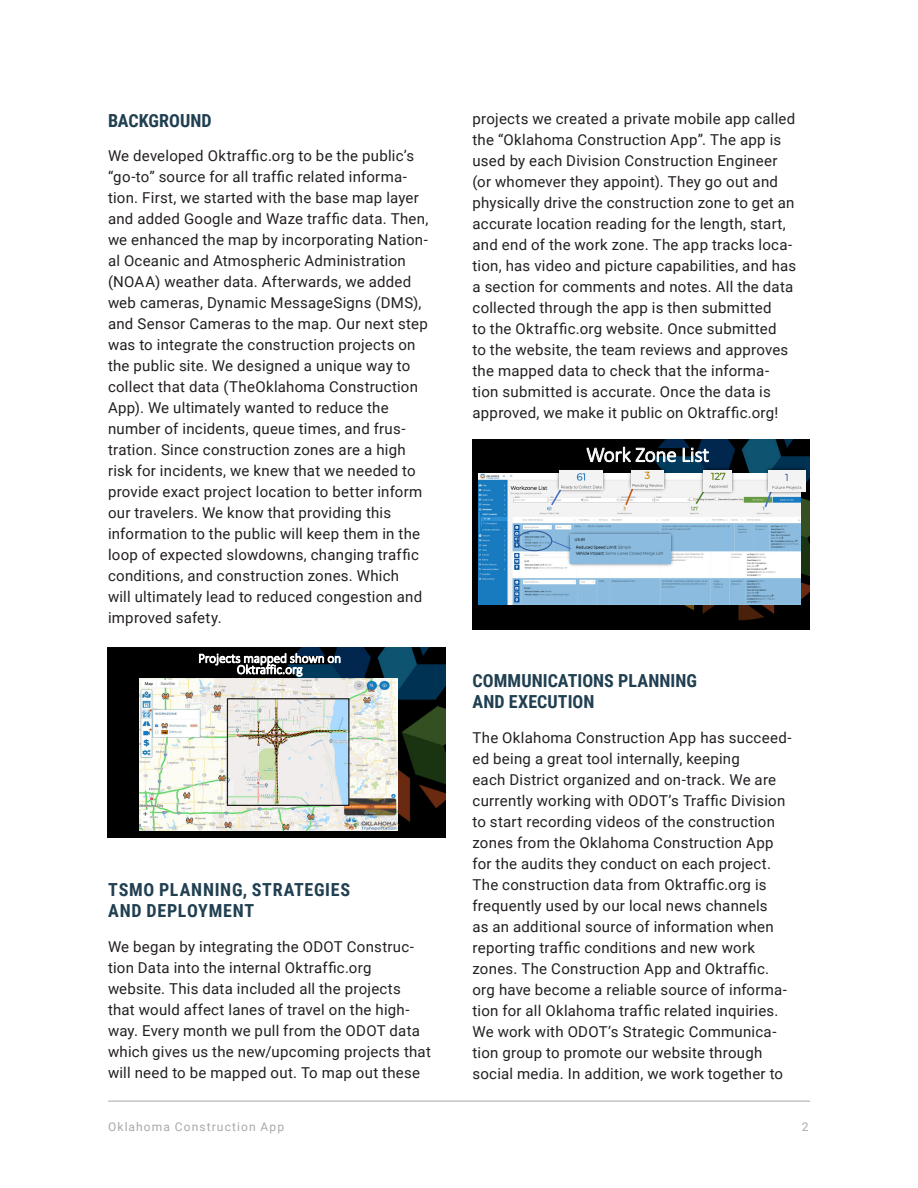
<style>
.page{position:relative;width:918px;height:1188px;background:#fff}
.page>*{position:absolute;margin:0;border:0;box-sizing:border-box;transform-origin:0 0}
.t1{font:300 21.15px "Calibri";letter-spacing:-.005em;color:#fff}
.t2{font:700 18px/21px "Roboto Condensed";letter-spacing:.01em;color:#203f51}
.t3{font:700 18px/21px "Roboto Condensed";letter-spacing:.04em;color:#203f51}
.body{font:15px/21px "Roboto";letter-spacing:.015em;color:#231f20}
.t4{font:300 13.35px/11.2px "Calibri";letter-spacing:-.01em;color:#fff;text-align:center}
.t5{font:12px "Roboto";letter-spacing:.095em;color:#a8a9ad}
</style>
<div class="page">
<hr style="left:108px;top:1101px;width:702px;height:1px;background:#a8a9ad">
<img style="left:472px;top:440px;width:338px;height:189px">
<img style="left:478px;top:473px;width:323px;height:132px">
<svg style="left:550px;top:485px;width:14px;height:22px"></svg>
<img style="left:554px;top:465px;width:53px;height:29px">
<img style="left:560px;top:470px;width:42px;height:20px">
<svg style="left:763px;top:497px;width:11px;height:12px"></svg>
<svg style="left:694px;top:484px;width:15px;height:22px"></svg>
<svg style="left:624px;top:484px;width:12px;height:23px"></svg>
<img style="left:626px;top:465px;width:43px;height:28px">
<img style="left:631px;top:470px;width:33px;height:18px">
<img style="left:698px;top:465px;width:39px;height:31px">
<img style="left:704px;top:470px;width:28px;height:21px">
<img style="left:763px;top:465px;width:47px;height:32px">
<img style="left:768px;top:470px;width:37px;height:22px">
<img style="left:566px;top:529px;width:110px;height:39px">
<img style="left:571px;top:534px;width:100px;height:29px">
<div style="left:517px;top:530px;width:35px;height:21px;border:1px solid #2f528f;border-radius:50%"></div>
<svg style="left:550px;top:539px;width:22px;height:11px"></svg>
<img style="left:108px;top:648px;width:337px;height:190px">
<img style="left:140px;top:679px;width:257px;height:151px">
<img style="left:229px;top:700px;width:118px;height:104px">
<div style="left:227px;top:698px;width:122px;height:108px;border:1px solid #231f20"></div>
<p class="t2" style="left:108px;top:109px;width:105px">BACKGROUND</p>
<p class="body" style="left:108px;top:145px;width:322px">We developed Oktraffic.org to be the public’s “go-to” source for all traffic related informa&shy;tion. First, we started with the base map layer and added Google and Waze traffic data. Then, we enhanced the map by incorporating Nation&shy;al Oceanic and Atmospheric Administration (NOAA) weather data. Afterwards, we added web cameras, Dynamic MessageSigns (DMS), and Sensor Cameras to the map. Our next step was to integrate the construction projects on the public site. We designed a unique way to collect that data (TheOklahoma Construction App). We ultimately wanted to reduce the number of incidents, queue times, and frus&shy;tration. Since construction zones are a high risk for incidents, we knew that we needed to provide exact project location to better inform our travelers. We know that providing this information to the public will keep them in the loop of expected slowdowns, changing traffic conditions, and construction zones. Which<br>will ultimately lead to reduced congestion and improved safety.</p>
<p class="t4" style="left:198px;top:652px;width:144px">Projects mapped shown on<br>Oktraffic.org</p>
<p class="t3" style="left:108px;top:879px;width:243px">TSMO PLANNING, STRATEGIES<br>AND DEPLOYMENT</p>
<p class="body" style="left:108px;top:935px;width:324px">We began by integrating the ODOT Construc&shy;tion Data into the internal Oktraffic.org website. This data included all the projects that would affect lanes of travel on the high&shy;way. Every month we pull from the ODOT data which gives us the new/upcoming projects that will need to be mapped out. To map out these</p>
<p class="body" style="left:472px;top:107px;width:325px">projects we created a private mobile app called the “Oklahoma Construction App”. The app is used by each Division Construction Engineer (or whomever they appoint). They go out and physically drive the construction zone to get an accurate location reading for the length, start, and end of the work zone. The app tracks loca&shy;tion, has video and picture capabilities, and has a section for comments and notes. All the data collected through the app is then submitted<br>to the Oktraffic.org website. Once submitted<br>to the website, the team reviews and approves the mapped data to check that the informa&shy;tion submitted is accurate. Once the data is approved, we make it public on Oktraffic.org!</p>
<p class="t1" style="left:586px;top:441px;width:124px">Work Zone List</p>
<p class="t2" style="left:472px;top:670px;width:226px">COMMUNICATIONS PLANNING<br>AND EXECUTION</p>
<p class="body" style="left:472px;top:726px;width:321px">The Oklahoma Construction App has succeed&shy;ed being a great tool internally, keeping<br>each District organized and on-track. We are currently working with ODOT’s Traffic Division to start recording videos of the construction zones from the Oklahoma Construction App for the audits they conduct on each project.<br>The construction data from Oktraffic.org is frequently used by our local news channels<br>as an additional source of information when reporting traffic conditions and new work zones. The Construction App and Oktraffic. org have become a reliable source of informa&shy;tion for all Oklahoma traffic related inquiries.<br>We work with ODOT’s Strategic Communica&shy;tion group to promote our website through social media. In addition, we work together to</p>
<p class="t5" style="left:108px;top:1118px;width:178px">Oklahoma Construction App</p>
<p class="t5" style="left:802px;top:1118px;width:8px">2</p>
</div>
